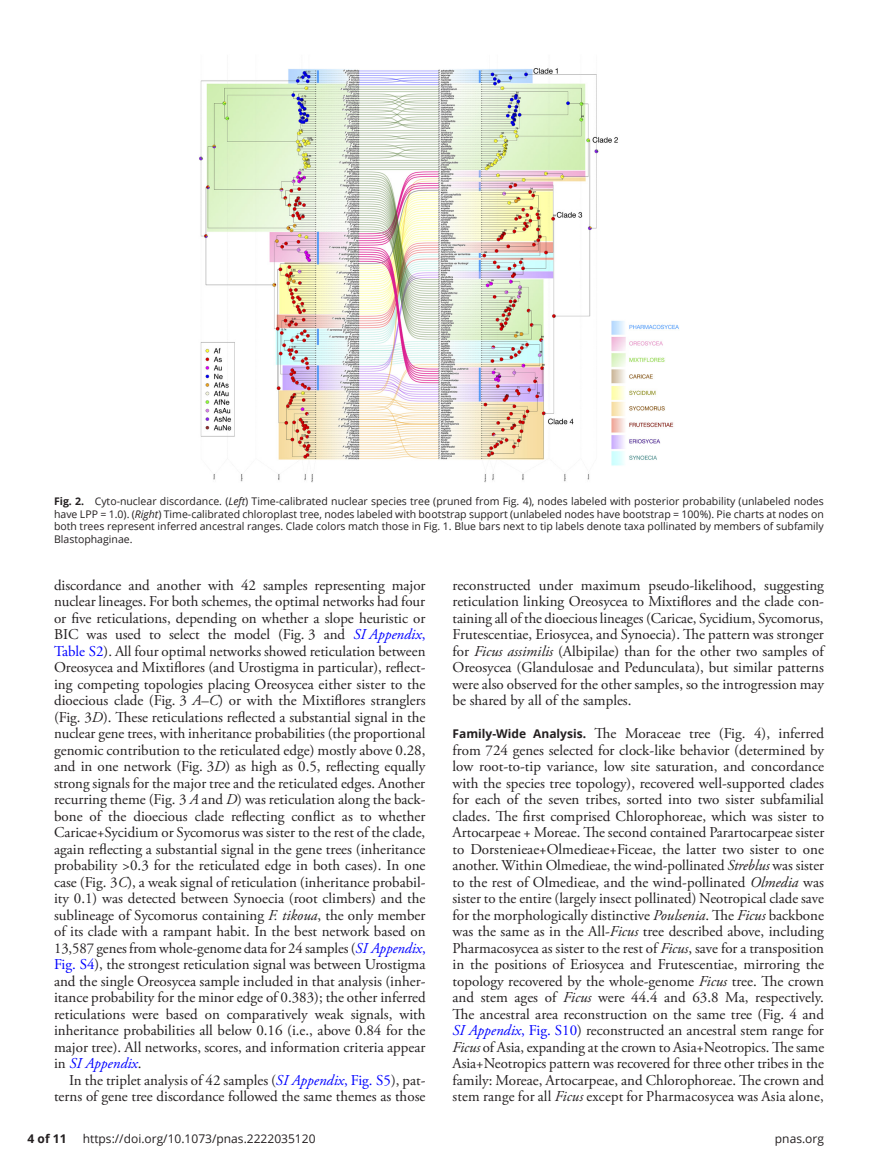
<style>
.page{position:relative;width:878px;height:1175px;background:#fff}
.page>*{position:absolute;margin:0;border:0;box-sizing:border-box;transform-origin:0 0}
.t1{font:15px/16.5px "Adobe Garamond Pro";color:#231f20;text-align:justify}
.t2{font:12px "Open Sans";color:#231f20}
.t3{font:700 12px "Open Sans";color:#231f20}
.t4{font:10.5px/12.8px "Open Sans";color:#231f20;text-align:justify}
.s1{font-weight:700}
.s2{font-style:italic}
.s3{font-style:italic;color:#00f}
.s4{color:#00f}
.s5{font-family:"Open Sans";font-weight:700;font-size:12px}
</style>
<div class="page">
<img style="left:199px;top:68px;width:480px;height:414px">
<p class="t4" style="left:54px;top:494px;width:771px"><span class="s1">Fig. 2.</span> Cyto-nuclear discordance. (<span class="s2">Left</span>) Time-calibrated nuclear species tree (pruned from Fig. 4), nodes labeled with posterior probability (unlabeled nodes have LPP = 1.0). (<span class="s2">Right</span>) Time-calibrated chloroplast tree, nodes labeled with bootstrap support (unlabeled nodes have bootstrap = 100%). Pie charts at nodes on both trees represent inferred ancestral ranges. Clade colors match those in Fig. 1. Blue bars next to tip labels denote taxa pollinated by members of subfamily Blastophaginae.</p>
<p class="t1" style="left:54px;top:577px;width:373px">discordance and another with 42 samples representing major nuclear lineages. For both schemes, the optimal networks had four or five reticulations, depending on whether a slope heuristic or BIC was used to select the model (Fig. 3 and <span class="s3">SI Appendix</span><span class="s4">, Table S2</span>). All four optimal networks showed reticulation between Oreosycea and Mixtiflores (and Urostigma in particular), reflect&shy;ing competing topologies placing Oreosycea either sister to the dioecious clade (Fig. 3 <span class="s2">A</span>–<span class="s2">C</span>) or with the Mixtiflores stranglers (Fig. 3<span class="s2">D</span>). These reticulations reflected a substantial signal in the nuclear gene trees, with inheritance probabilities (the proportional genomic contribution to the reticulated edge) mostly above 0.28, and in one network (Fig. 3<span class="s2">D</span>) as high as 0.5, reflecting equally strong signals for the major tree and the reticulated edges. Another recurring theme (Fig. 3 <span class="s2">A</span> and <span class="s2">D</span>) was reticulation along the back&shy;bone of the dioecious clade reflecting conflict as to whether Caricae+Sycidium or Sycomorus was sister to the rest of the clade, again reflecting a substantial signal in the gene trees (inheritance probability &gt;0.3 for the reticulated edge in both cases). In one case (Fig. 3<span class="s2">C</span>), a weak signal of reticulation (inheritance probabil&shy;ity 0.1) was detected between Synoecia (root climbers) and the sublineage of Sycomorus containing <span class="s2">F. tikoua</span>, the only member of its clade with a rampant habit. In the best network based on 13,587 genes from whole-genome data for 24 samples (<span class="s3">SI Appendix</span><span class="s4">, Fig. S4</span>), the strongest reticulation signal was between Urostigma and the single Oreosycea sample included in that analysis (inher&shy;itance probability for the minor edge of 0.383); the other inferred reticulations were based on comparatively weak signals, with inheritance probabilities all below 0.16 (i.e., above 0.84 for the major tree). All networks, scores, and information criteria appear in <span class="s3">SI Appendix</span>.</p>
<p class="t1" style="left:54px;top:1072px;width:373px;text-align:right">In the triplet analysis of 42 samples (<span class="s3">SI Appendix</span><span class="s4">, Fig. S5</span>), pat&shy;terns of gene tree discordance followed the same themes as those</p>
<p class="t1" style="left:452px;top:577px;width:373px">reconstructed under maximum pseudo-likelihood, suggesting reticulation linking Oreosycea to Mixtiflores and the clade con&shy;taining all of the dioecious lineages (Caricae, Sycidium, Sycomorus, Frutescentiae, Eriosycea, and Synoecia). The pattern was stronger for <span class="s2">Ficus assimilis</span> (Albipilae) than for the other two samples of Oreosycea (Glandulosae and Pedunculata), but similar patterns were also observed for the other samples, so the introgression may be shared by all of the samples.</p>
<p class="t1" style="left:452px;top:725px;width:373px"><span class="s5">Family-Wide Analysis.</span> The Moraceae tree (Fig. 4), inferred from 724 genes selected for clock-like behavior (determined by low root-to-tip variance, low site saturation, and concordance with the species tree topology), recovered well-supported clades for each of the seven tribes, sorted into two sister subfamilial clades. The first comprised Chlorophoreae, which was sister to Artocarpeae + Moreae. The second contained Parartocarpeae sister to Dorstenieae+Olmedieae+Ficeae, the latter two sister to one another. Within Olmedieae, the wind-pollinated <span class="s2">Streblus</span> was sister to the rest of Olmedieae, and the wind-pollinated <span class="s2">Olmedia</span> was sister to the entire (largely insect pollinated) Neotropical clade save for the morphologically distinctive <span class="s2">Poulsenia</span>. The <span class="s2">Ficus</span> backbone was the same as in the All-<span class="s2">Ficus</span> tree described above, including Pharmacosycea as sister to the rest of <span class="s2">Ficus</span>, save for a transposition in the positions of Eriosycea and Frutescentiae, mirroring the topology recovered by the whole-genome <span class="s2">Ficus</span> tree. The crown and stem ages of <span class="s2">Ficus</span> were 44.4 and 63.8 Ma, respectively.<br>The ancestral area reconstruction on the same tree (Fig. 4 and <span class="s3">SI Appendix</span><span class="s4">, Fig. S10</span>) reconstructed an ancestral stem range for <span class="s2">Ficus</span> of Asia, expanding at the crown to Asia+Neotropics. The same Asia+Neotropics pattern was recovered for three other tribes in the family: Moreae, Artocarpeae, and Chlorophoreae. The crown and stem range for all <span class="s2">Ficus</span> except for Pharmacosycea was Asia alone,</p>
<p class="t3" style="left:28px;top:1130px;width:40px">4 of 11</p>
<p class="t2" style="left:83px;top:1130px;width:234px">https://doi.org/10.1073/pnas.2222035120</p>
<p class="t2" style="left:774px;top:1130px;width:51px">pnas.org</p>
</div>
